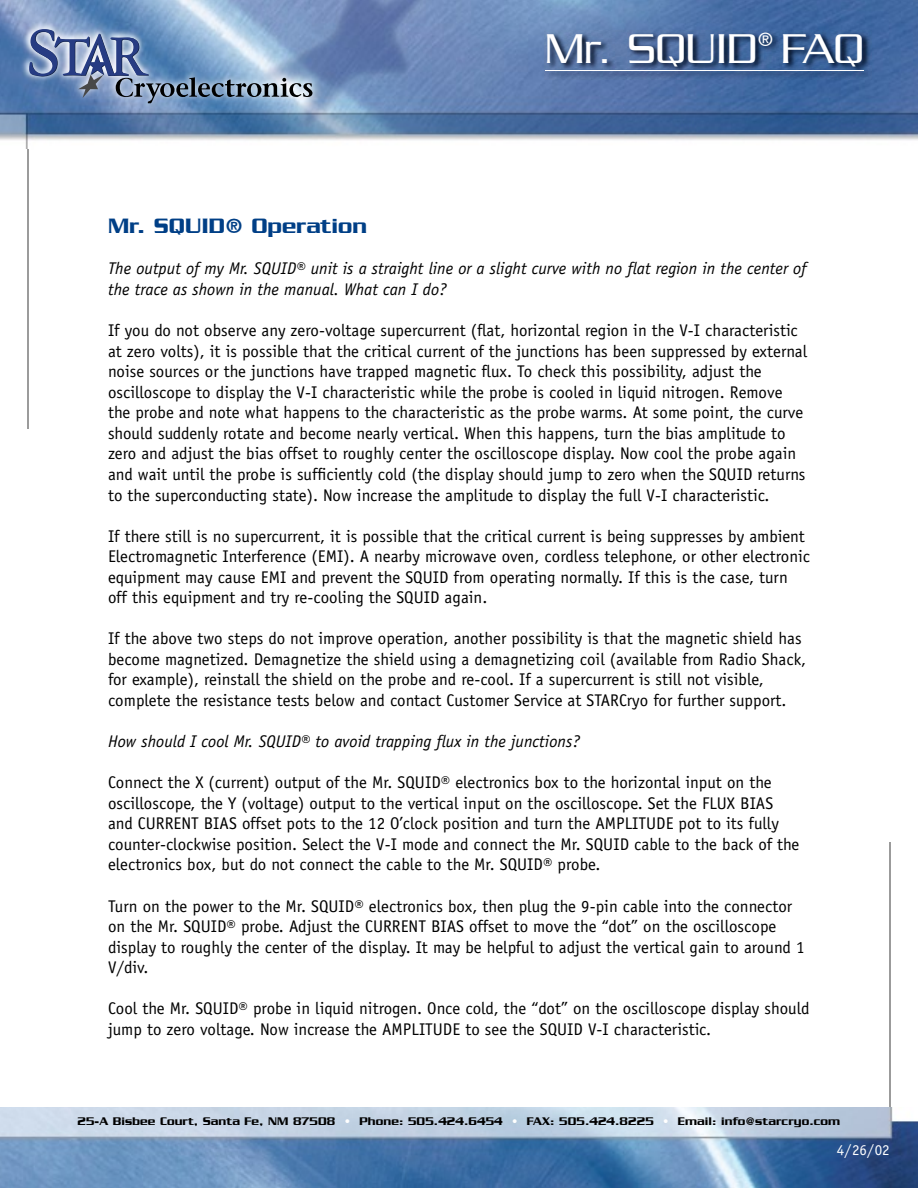
<style>
.page{position:relative;width:918px;height:1188px;background:#fff}
.page>*{position:absolute;margin:0;border:0;box-sizing:border-box;transform-origin:0 0}
.t1{font:300 45px "Serpentine";letter-spacing:.005em;color:#fff}
.t2{font:500 22.5px "Serpentine";letter-spacing:.005em;color:#003f86}
.t3{font:16.95px/20.5px "Officina Sans";color:#000}
.t4{font:italic 16.95px/20.5px "Officina Sans";color:#000}
.t5{font:15px "Officina Serif";color:#fff}
.t6{font:500 12px "Serpentine";letter-spacing:.01em;color:#000}
.s1{color:#fff}
</style>
<div class="page">
<img style="left:0;top:0;width:918px;height:150px">
<svg style="left:29px;top:29px;width:283px;height:74px;background:#7e98bb"></svg>
<img style="left:27px;top:150px;width:1px;height:279px">
<img style="left:890px;top:842px;width:1px;height:265px">
<img style="left:0;top:1107px;width:918px;height:81px">
<img style="left:544px;top:30px;width:327px;height:49px">
<hr style="left:545px;top:70px;width:319px;height:1px;background:#fff">
<h1 class="t1" style="left:545px;top:23px;width:320px">Mr. SQUID<sup>®</sup> FAQ</h1>
<h2 class="t2" style="left:108px;top:214px;width:261px">Mr. SQUID® Operation</h2>
<p class="t4" style="left:108px;top:259px;width:700px">The output of my Mr. SQUID® unit is a straight line or a slight curve with no flat region in the center of the trace as shown in the manual. What can I do?</p>
<p class="t3" style="left:108px;top:320px;width:701px">If you do not observe any zero-voltage supercurrent (flat, horizontal region in the V-I characteristic at zero volts), it is possible that the critical current of the junctions has been suppressed by external noise sources or the junctions have trapped magnetic flux. To check this possibility, adjust the oscilloscope to display the V-I characteristic while the probe is cooled in liquid nitrogen. Remove the probe and note what happens to the characteristic as the probe warms. At some point, the curve should suddenly rotate and become nearly vertical. When this happens, turn the bias amplitude to zero and adjust the bias offset to roughly center the oscilloscope display. Now cool the probe again and wait until the probe is sufficiently cold (the display should jump to zero when the SQUID returns to the superconducting state). Now increase the amplitude to display the full V-I characteristic.</p>
<p class="t3" style="left:108px;top:526px;width:703px">If there still is no supercurrent, it is possible that the critical current is being suppresses by ambient Electromagnetic Interference (EMI). A nearby microwave oven, cordless telephone, or other electronic equipment may cause EMI and prevent the SQUID from operating normally. If this is the case, turn off this equipment and try re-cooling the SQUID again.</p>
<p class="t3" style="left:108px;top:628px;width:700px">If the above two steps do not improve operation, another possibility is that the magnetic shield has become magnetized. Demagnetize the shield using a demagnetizing coil (available from Radio Shack, for example), reinstall the shield on the probe and re-cool. If a supercurrent is still not visible, complete the resistance tests below and contact Customer Service at STARCryo for further support.</p>
<p class="t4" style="left:108px;top:731px;width:474px">How should I cool Mr. SQUID® to avoid trapping flux in the junctions?</p>
<p class="t3" style="left:108px;top:772px;width:693px">Connect the X (current) output of the Mr. SQUID® electronics box to the horizontal input on the oscilloscope, the Y (voltage) output to the vertical input on the oscilloscope. Set the FLUX BIAS and CURRENT BIAS offset pots to the 12 O’clock position and turn the AMPLITUDE pot to its fully counter-clockwise position. Select the V-I mode and connect the Mr. SQUID cable to the back of the electronics box, but do not connect the cable to the Mr. SQUID® probe.</p>
<p class="t3" style="left:108px;top:896px;width:698px">Turn on the power to the Mr. SQUID® electronics box, then plug the 9-pin cable into the connector on the Mr. SQUID® probe. Adjust the CURRENT BIAS offset to move the “dot” on the oscilloscope display to roughly the center of the display. It may be helpful to adjust the vertical gain to around 1<br>V/div.</p>
<p class="t3" style="left:108px;top:998px;width:703px">Cool the Mr. SQUID® probe in liquid nitrogen. Once cold, the “dot” on the oscilloscope display should jump to zero voltage. Now increase the AMPLITUDE to see the SQUID V-I characteristic.</p>
<p class="t6" style="left:77px;top:1114px;width:764px">25-A Bisbee Court, Santa Fe, NM 87508 <span class="s1">•</span> Phone: 505.424.6454 <span class="s1">•</span> FAX: 505.424.8225 <span class="s1">•</span> Email: info@starcryo.com</p>
<p class="t5" style="left:837px;top:1141px;width:54px">4/26/02</p>
</div>
